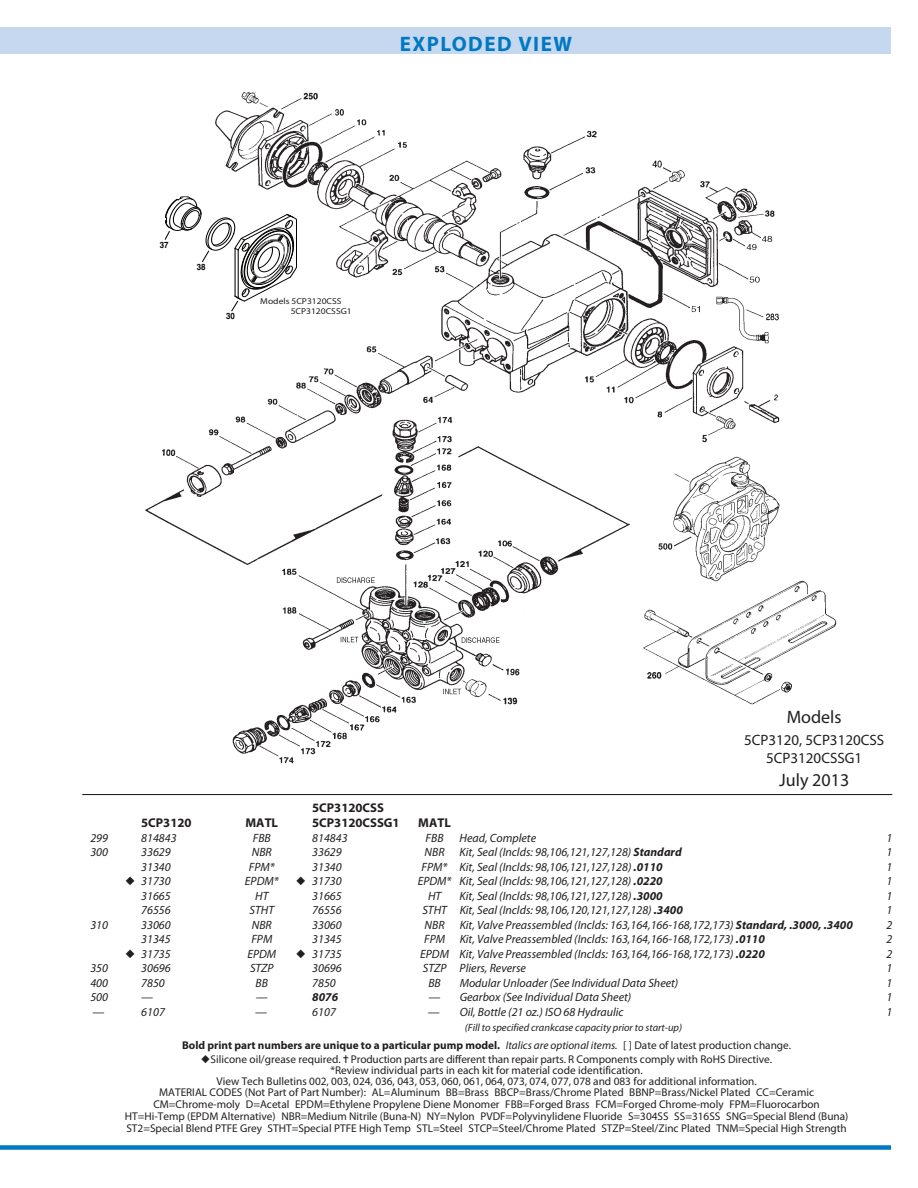
<style>
.page{position:relative;width:918px;height:1188px;background:#fff}
.page>*{position:absolute;margin:0;border:0;box-sizing:border-box;transform-origin:0 0}
.t1{font:700 21px "Myriad Pro";letter-spacing:.07em;color:#0079c2}
.t2{font:18px "Myriad Pro";color:#231f20}
.t3{font:15px "Myriad Pro";color:#231f20}
.t4{font:700 12.75px "Myriad Pro";color:#231f20}
.t5{font:italic 12px "Myriad Pro";color:#231f20}
.t6{font:italic 700 12px "Myriad Pro";color:#231f20}
.t7{font:11.25px "Myriad Pro";color:#231f20}
.t8{font:700 11.25px "Myriad Pro";color:#231f20}
.t9{font:italic 10.5px "Myriad Pro";color:#231f20}
.t10{font:8.7px/10.4px "Myriad Pro";color:#231f20;scale:1.1 1}
.t11{font:700 condensed 8.7px "Helvetica";color:#040503;scale:1.1 1}
.s1{font-weight:700}
.s2{font-weight:400;font-style:italic}
.s3{font-weight:400}
</style>
<div class="page">
<img style="left:136px;top:93px;width:719px;height:703px">
<svg style="left:164px;top:196px;width:133px;height:116px"></svg>
<div style="left:0;top:1145px;width:891px;height:5px;background:#0079c2"></div>
<div style="left:0;top:27px;width:891px;height:27px;background:#c6d8ef"></div>
<hr style="left:82px;top:794px;width:810px;height:1px;background:#231f20">
<p class="t1" style="left:400px;top:32px;width:174px">EXPLODED VIEW</p>
<p class="t11" style="left:160px;top:239px;width:9px">37</p>
<p class="t11" style="left:197px;top:262px;width:9px">38</p>
<p class="t11" style="left:226px;top:311px;width:9px">30</p>
<p class="t10" style="left:291px;top:296px;width:57px;text-indent:-30px">Models 5CP3120CSS<br>5CP3120CSSG1</p>
<p class="t4" style="left:312px;top:801px;width:73px">5CP3120CSS</p>
<p class="t4" style="left:141px;top:816px;width:52px">5CP3120</p>
<p class="t4" style="left:246px;top:816px;width:34px">MATL</p>
<p class="t4" style="left:312px;top:816px;width:89px">5CP3120CSSG1</p>
<p class="t4" style="left:418px;top:816px;width:34px">MATL</p>
<p class="t2" style="left:787px;top:707px;width:56px">Models</p>
<p class="t3" style="left:744px;top:732px;width:142px">5CP3120, 5CP3120CSS</p>
<p class="t3" style="left:766px;top:750px;width:98px">5CP3120CSSG1</p>
<p class="t2" style="left:779px;top:770px;width:72px">July 2013</p>
<p class="t5" style="left:90px;top:831px;width:19px">299</p>
<p class="t5" style="left:141px;top:831px;width:37px">814843</p>
<p class="t5" style="left:253px;top:831px;width:20px">FBB</p>
<p class="t5" style="left:312px;top:831px;width:37px">814843</p>
<p class="t5" style="left:426px;top:831px;width:20px">FBB</p>
<p class="t5" style="left:460px;top:831px;width:78px">Head, Complete</p>
<p class="t5" style="left:886px;top:831px;width:7px">1</p>
<p class="t5" style="left:90px;top:846px;width:19px">300</p>
<p class="t5" style="left:141px;top:846px;width:31px">33629</p>
<p class="t5" style="left:252px;top:846px;width:22px">NBR</p>
<p class="t5" style="left:312px;top:846px;width:31px">33629</p>
<p class="t5" style="left:425px;top:846px;width:22px">NBR</p>
<p class="t5" style="left:460px;top:846px;width:224px">Kit, Seal (Inclds: 98,106,121,127,128) <span class="s1">Standard</span></p>
<p class="t5" style="left:886px;top:846px;width:7px">1</p>
<p class="t5" style="left:141px;top:860px;width:31px">31340</p>
<p class="t5" style="left:249px;top:860px;width:27px">FPM*</p>
<p class="t5" style="left:312px;top:860px;width:31px">31340</p>
<p class="t5" style="left:422px;top:860px;width:27px">FPM*</p>
<p class="t5" style="left:460px;top:860px;width:205px">Kit, Seal (Inclds: 98,106,121,127,128) <span class="s1">.0110</span></p>
<p class="t5" style="left:886px;top:860px;width:7px">1</p>
<p class="t5" style="left:141px;top:875px;width:31px">31730</p>
<p class="t5" style="left:245px;top:875px;width:35px">EPDM*</p>
<p class="t5" style="left:312px;top:875px;width:31px">31730</p>
<p class="t5" style="left:418px;top:875px;width:35px">EPDM*</p>
<p class="t5" style="left:460px;top:875px;width:205px">Kit, Seal (Inclds: 98,106,121,127,128) <span class="s1">.0220</span></p>
<p class="t5" style="left:886px;top:875px;width:7px">1</p>
<p class="t5" style="left:141px;top:889px;width:31px">31665</p>
<p class="t5" style="left:255px;top:889px;width:15px">HT</p>
<p class="t5" style="left:312px;top:889px;width:31px">31665</p>
<p class="t5" style="left:428px;top:889px;width:15px">HT</p>
<p class="t5" style="left:460px;top:889px;width:205px">Kit, Seal (Inclds: 98,106,121,127,128) <span class="s1">.3000</span></p>
<p class="t5" style="left:886px;top:889px;width:7px">1</p>
<p class="t5" style="left:141px;top:904px;width:31px">76556</p>
<p class="t5" style="left:250px;top:904px;width:26px">STHT</p>
<p class="t5" style="left:312px;top:904px;width:31px">76556</p>
<p class="t5" style="left:422px;top:904px;width:26px">STHT</p>
<p class="t5" style="left:460px;top:904px;width:225px">Kit, Seal (Inclds: 98,106,120,121,127,128) <span class="s1">.3400</span></p>
<p class="t5" style="left:886px;top:904px;width:7px">1</p>
<p class="t5" style="left:90px;top:918px;width:19px">310</p>
<p class="t5" style="left:141px;top:918px;width:31px">33060</p>
<p class="t5" style="left:252px;top:918px;width:22px">NBR</p>
<p class="t5" style="left:312px;top:918px;width:31px">33060</p>
<p class="t5" style="left:425px;top:918px;width:22px">NBR</p>
<p class="t5" style="left:460px;top:918px;width:395px">Kit, Valve Preassembled (Inclds: 163,164,166-168,172,173) <span class="s1">Standard, .3000, .3400</span></p>
<p class="t5" style="left:886px;top:918px;width:7px">2</p>
<p class="t5" style="left:141px;top:933px;width:31px">31345</p>
<p class="t5" style="left:251px;top:933px;width:23px">FPM</p>
<p class="t5" style="left:312px;top:933px;width:31px">31345</p>
<p class="t5" style="left:424px;top:933px;width:23px">FPM</p>
<p class="t5" style="left:460px;top:933px;width:307px">Kit, Valve Preassembled (Inclds: 163,164,166-168,172,173) <span class="s1">.0110</span></p>
<p class="t5" style="left:886px;top:933px;width:7px">2</p>
<p class="t5" style="left:141px;top:947px;width:31px">31735</p>
<p class="t5" style="left:247px;top:947px;width:30px">EPDM</p>
<p class="t5" style="left:312px;top:947px;width:31px">31735</p>
<p class="t5" style="left:420px;top:947px;width:30px">EPDM</p>
<p class="t5" style="left:460px;top:947px;width:307px">Kit, Valve Preassembled (Inclds: 163,164,166-168,172,173) <span class="s1">.0220</span></p>
<p class="t5" style="left:886px;top:947px;width:7px">2</p>
<p class="t5" style="left:90px;top:962px;width:19px">350</p>
<p class="t5" style="left:141px;top:962px;width:31px">30696</p>
<p class="t5" style="left:250px;top:962px;width:25px">STZP</p>
<p class="t5" style="left:312px;top:962px;width:31px">30696</p>
<p class="t5" style="left:423px;top:962px;width:25px">STZP</p>
<p class="t5" style="left:460px;top:962px;width:68px">Pliers, Reverse</p>
<p class="t5" style="left:886px;top:962px;width:7px">1</p>
<p class="t5" style="left:90px;top:976px;width:19px">400</p>
<p class="t5" style="left:141px;top:976px;width:25px">7850</p>
<p class="t5" style="left:256px;top:976px;width:14px">BB</p>
<p class="t5" style="left:312px;top:976px;width:25px">7850</p>
<p class="t5" style="left:428px;top:976px;width:14px">BB</p>
<p class="t5" style="left:460px;top:976px;width:220px">Modular Unloader (See Individual Data Sheet)</p>
<p class="t5" style="left:886px;top:976px;width:7px">1</p>
<p class="t5" style="left:90px;top:991px;width:19px">500</p>
<p class="t5" style="left:141px;top:991px;width:13px">—</p>
<p class="t5" style="left:256px;top:991px;width:13px">—</p>
<p class="t6" style="left:312px;top:990px;width:27px">8076</p>
<p class="t5" style="left:429px;top:991px;width:13px">—</p>
<p class="t5" style="left:460px;top:991px;width:173px">Gearbox (See Individual Data Sheet)</p>
<p class="t5" style="left:886px;top:991px;width:7px">1</p>
<p class="t5" style="left:93px;top:1005px;width:13px">—</p>
<p class="t5" style="left:141px;top:1005px;width:25px">6107</p>
<p class="t5" style="left:255px;top:1005px;width:13px">—</p>
<p class="t5" style="left:312px;top:1005px;width:25px">6107</p>
<p class="t5" style="left:428px;top:1005px;width:13px">—</p>
<p class="t5" style="left:460px;top:1005px;width:166px">Oil, Bottle (21 oz.) ISO 68 Hydraulic</p>
<p class="t5" style="left:886px;top:1005px;width:7px">1</p>
<p class="t9" style="left:465px;top:1022px;width:219px">(Fill to specified crankcase capacity prior to start-up)</p>
<p class="t8" style="left:182px;top:1039px;width:611px">Bold print part numbers are unique to a particular pump model. <span class="s2">Italics are optional items.</span> <span class="s3">[ ] Date of latest production change.</span></p>
<p class="t7" style="left:201px;top:1053px;width:573px">◆Silicone oil/grease required. Production parts are different than repair parts. R Components comply with RoHS Directive.</p>
<p class="t7" style="left:330px;top:1064px;width:314px">*Review individual parts in each kit for material code identification.</p>
<p class="t7" style="left:216px;top:1075px;width:542px">View Tech Bulletins 002, 003, 024, 036, 043, 053, 060, 061, 064, 073, 074, 077, 078 and 083 for additional information.</p>
<p class="t7" style="left:159px;top:1086px;width:656px">MATERIAL CODES (Not Part of Part Number): AL=Aluminum BB=Brass BBCP=Brass/Chrome Plated BBNP=Brass/Nickel Plated CC=Ceramic</p>
<p class="t7" style="left:153px;top:1098px;width:668px">CM=Chrome-moly D=Acetal EPDM=Ethylene Propylene Diene Monomer FBB=Forged Brass FCM=Forged Chrome-moly FPM=Fluorocarbon</p>
<p class="t7" style="left:125px;top:1110px;width:725px">HT=Hi-Temp (EPDM Alternative) NBR=Medium Nitrile (Buna-N) NY=Nylon PVDF=Polyvinylidene Fluoride S=304SS SS=316SS SNG=Special Blend (Buna)</p>
<p class="t7" style="left:126px;top:1122px;width:722px">ST2=Special Blend PTFE Grey STHT=Special PTFE High Temp STL=Steel STCP=Steel/Chrome Plated STZP=Steel/Zinc Plated TNM=Special High Strength</p>
</div>
